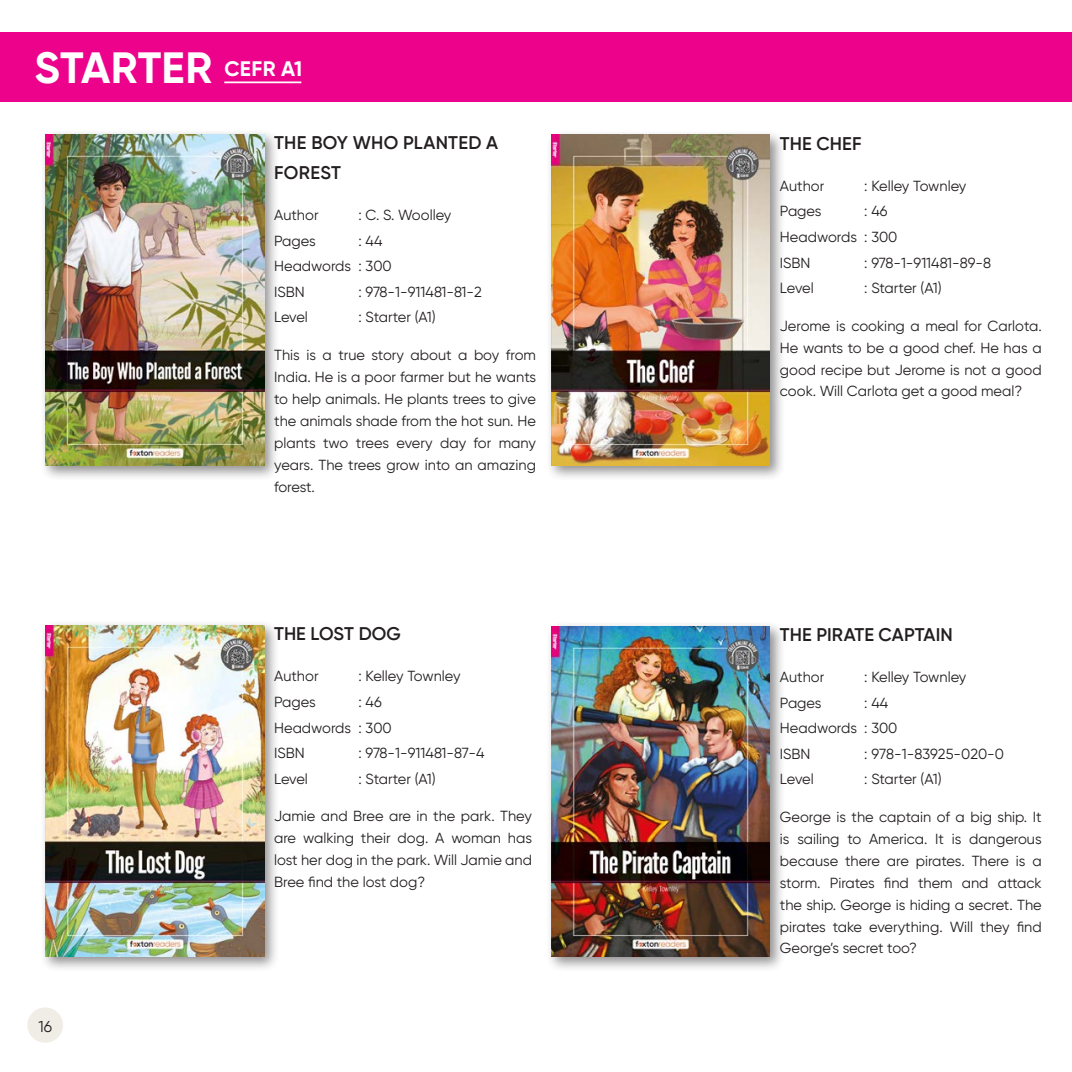
<style>
.page{position:relative;width:1072px;height:1072px;background:#fff}
.page>*{position:absolute;margin:0;border:0;box-sizing:border-box;transform-origin:0 0}
.Bullet_List{font:700 43.75px "Gilroy";letter-spacing:.005em;color:#fff}
.Item_List{font:700 21px "Gilroy";letter-spacing:.01em;color:#fff}
.Body_Text{font:600 18.2px/29.8px "Gilroy";letter-spacing:.005em;color:#231f20}
.t1{font:15.75px "Gilroy";color:#231f20}
.Body_Text-2{font:14.7px/21.9px "Gilroy";color:#231f20}
</style>
<div class="page">
<div style="left:27px;top:1007px;width:36px;height:35px;background:#f0ede6;border-radius:50%"></div>
<div style="left:1057px;top:32px;width:14px;height:70px;background:#ed028c"></div>
<div style="left:0;top:32px;width:1057px;height:70px;background:#ed028c"></div>
<div style="left:40px;top:129px;width:240px;height:352px;background:#231f20;opacity:.5"></div>
<img style="left:45px;top:134px;width:219px;height:331px">
<div style="left:40px;top:620px;width:240px;height:352px;background:#231f20;opacity:.5"></div>
<img style="left:45px;top:625px;width:219px;height:331px">
<div style="left:545px;top:129px;width:240px;height:352px;background:#231f20;opacity:.5"></div>
<img style="left:551px;top:135px;width:219px;height:330px">
<div style="left:545px;top:620px;width:240px;height:352px;background:#231f20;opacity:.5"></div>
<img style="left:551px;top:626px;width:219px;height:330px">
<hr style="left:224px;top:81px;width:77px;height:2px;background:#fff">
<p class="Bullet_List" style="left:34px;top:40px;width:180px">STARTER</p>
<p class="Item_List" style="left:224px;top:56px;width:79px">CEFR A1</p>
<p class="Body_Text" style="left:274px;top:128px;width:225px">THE BOY WHO PLANTED A<br>FOREST</p>
<p class="Body_Text-2" style="left:274px;top:204px;width:46px">Author</p>
<p class="Body_Text-2" style="left:358px;top:204px;width:94px">: C. S. Woolley</p>
<p class="Body_Text-2" style="left:274px;top:229px;width:43px">Pages</p>
<p class="Body_Text-2" style="left:274px;top:227px;width:119px;line-height:25.6px;text-indent:84px">: 44<br>Headwords : 300<br>ISBN</p>
<p class="Body_Text-2" style="left:358px;top:280px;width:125px">: 978-1-911481-81-2</p>
<p class="Body_Text-2" style="left:274px;top:306px;width:35px">Level</p>
<p class="Body_Text-2" style="left:358px;top:306px;width:79px">: Starter (A1)</p>
<p class="Body_Text-2" style="left:274px;top:344px;width:263px;text-align:justify">This is a true story about a boy from India. He is a poor farmer but he wants to help animals. He plants trees to give the animals shade from the hot sun. He plants two trees every day for many years. The trees grow into an amazing forest.</p>
<p class="Body_Text" style="left:274px;top:619px;width:128px">THE LOST DOG</p>
<p class="Body_Text-2" style="left:274px;top:665px;width:46px">Author</p>
<p class="Body_Text-2" style="left:358px;top:665px;width:104px">: Kelley Townley</p>
<p class="Body_Text-2" style="left:274px;top:690px;width:43px">Pages</p>
<p class="Body_Text-2" style="left:274px;top:689px;width:119px;line-height:25.6px;text-indent:84px">: 46<br>Headwords : 300<br>ISBN</p>
<p class="Body_Text-2" style="left:358px;top:742px;width:127px">: 978-1-911481-87-4</p>
<p class="t1" style="left:38px;top:1016px;width:15px">16</p>
<p class="Body_Text-2" style="left:274px;top:767px;width:35px">Level</p>
<p class="Body_Text-2" style="left:358px;top:767px;width:79px">: Starter (A1)</p>
<p class="Body_Text-2" style="left:274px;top:805px;width:259px;text-align:justify">Jamie and Bree are in the park. They are walking their dog. A woman has lost her dog in the park. Will Jamie and Bree find the lost dog?</p>
<p class="Body_Text" style="left:780px;top:128px;width:83px">THE CHEF</p>
<p class="Body_Text-2" style="left:780px;top:174px;width:46px">Author</p>
<p class="Body_Text-2" style="left:864px;top:174px;width:104px">: Kelley Townley</p>
<p class="Body_Text-2" style="left:780px;top:200px;width:43px">Pages</p>
<p class="Body_Text-2" style="left:780px;top:198px;width:119px;line-height:25.6px;text-indent:84px">: 46<br>Headwords : 300<br>ISBN</p>
<p class="Body_Text-2" style="left:864px;top:251px;width:128px">: 978-1-911481-89-8</p>
<p class="Body_Text-2" style="left:780px;top:277px;width:35px">Level</p>
<p class="Body_Text-2" style="left:864px;top:277px;width:79px">: Starter (A1)</p>
<p class="Body_Text-2" style="left:780px;top:314px;width:263px;text-align:justify">Jerome is cooking a meal for Carlota.<br>He wants to be a good chef. He has a good recipe but Jerome is not a good cook. Will Carlota get a good meal?</p>
<p class="Body_Text" style="left:780px;top:619px;width:174px">THE PIRATE CAPTAIN</p>
<p class="Body_Text-2" style="left:780px;top:665px;width:46px">Author</p>
<p class="Body_Text-2" style="left:864px;top:665px;width:104px">: Kelley Townley</p>
<p class="Body_Text-2" style="left:780px;top:691px;width:43px">Pages</p>
<p class="Body_Text-2" style="left:780px;top:689px;width:119px;line-height:25.6px;text-indent:84px">: 44<br>Headwords : 300<br>ISBN</p>
<p class="Body_Text-2" style="left:864px;top:742px;width:141px">: 978-1-83925-020-0</p>
<p class="Body_Text-2" style="left:780px;top:768px;width:35px">Level</p>
<p class="Body_Text-2" style="left:864px;top:768px;width:79px">: Starter (A1)</p>
<p class="Body_Text-2" style="left:780px;top:805px;width:263px;text-align:justify">George is the captain of a big ship. It is sailing to America. It is dangerous because there are pirates. There is a storm. Pirates find them and attack the ship. George is hiding a secret. The pirates take everything. Will they find George’s secret too?</p>
</div>
